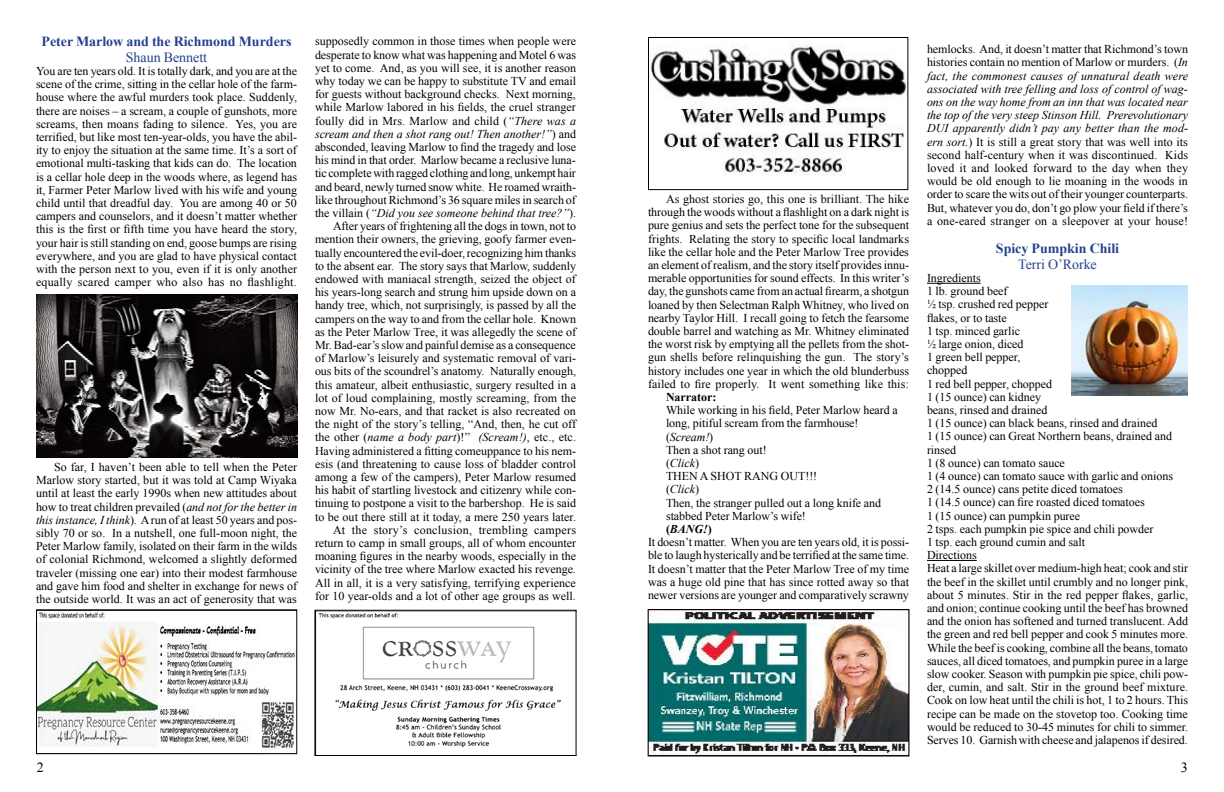
<style>
.page{position:relative;width:1224px;height:792px;background:#fff}
.page>*{position:absolute;margin:0;border:0;box-sizing:border-box;transform-origin:0 0}
.t1{font:700 14px "Times New Roman";letter-spacing:-.005em;color:#25408f}
.t2{font:14px "Times New Roman";letter-spacing:-.005em;color:#25408f}
.t3{font:14px "Times New Roman";color:#000}
.t4{font:12px/13.2px "Times New Roman";color:#000;text-align:justify}
.t5{font:italic 12px "Times New Roman";letter-spacing:-.005em;color:#000}
.t6{font:700 12px "Times New Roman";letter-spacing:-.005em;color:#000}
.t7{font:italic 700 12px "Times New Roman";color:#000}
.s1{font-style:italic}
.s2{font-style:normal}
</style>
<div class="page">
<img style="left:650px;top:44px;width:256px;height:132px">
<div style="left:648px;top:37px;width:260px;height:153px;border:1px solid #000"></div>
<img style="left:38px;top:612px;width:257px;height:140px">
<div style="left:36px;top:610px;width:261px;height:144px;border:1px solid #000"></div>
<img style="left:650px;top:611px;width:258px;height:143px">
<div style="left:648px;top:609px;width:262px;height:147px;border:1px solid #000"></div>
<hr style="left:927px;top:283px;width:54px;height:1px;background:#000">
<hr style="left:927px;top:560px;width:50px;height:1px;background:#000">
<img style="left:316px;top:613px;width:245px;height:141px">
<div style="left:314px;top:610px;width:263px;height:146px;border:1px solid #000"></div>
<img style="left:37px;top:294px;width:260px;height:164px">
<img style="left:1071px;top:285px;width:117px;height:111px">
<p class="t1" style="left:42px;top:32px;width:251px">Peter Marlow and the Richmond Murders</p>
<p class="t2" style="left:126px;top:48px;width:83px">Shaun Bennett</p>
<p class="t4" style="left:36px;top:64px;width:263px">You are ten years old. It is totally dark, and you are at the scene of the crime, sitting in the cellar hole of the farm&shy;house where the awful murders took place. Suddenly, there are noises – a scream, a couple of gunshots, more screams, then moans fading to silence. Yes, you are terrified, but like most ten-year-olds, you have the abil&shy;ity to enjoy the situation at the same time. It’s a sort of emotional multi-tasking that kids can do. The location is a cellar hole deep in the woods where, as legend has it, Farmer Peter Marlow lived with his wife and young child until that dreadful day. You are among 40 or 50 campers and counselors, and it doesn’t matter whether this is the first or fifth time you have heard the story, your hair is still standing on end, goose bumps are rising everywhere, and you are glad to have physical contact with the person next to you, even if it is only another equally scared camper who also has no flashlight.</p>
<p class="t4" style="left:36px;top:460px;width:263px;text-indent:18px">So far, I haven’t been able to tell when the Peter Marlow story started, but it was told at Camp Wiyaka until at least the early 1990s when new attitudes about how to treat children prevailed (<span class="s1">and not for the better in this instance, I think</span>). A run of at least 50 years and pos&shy;sibly 70 or so. In a nutshell, one full-moon night, the Peter Marlow family, isolated on their farm in the wilds of colonial Richmond, welcomed a slightly deformed traveler (missing one ear) into their modest farmhouse and gave him food and shelter in exchange for news of the outside world. It was an act of generosity that was</p>
<p class="t4" style="left:315px;top:35px;width:263px;text-align:right">supposedly common in those times when people were desperate to know what was happening and Motel 6 was yet to come. And, as you will see, it is another reason why today we can be happy to substitute TV and email for guests without background checks. Next morning, while Marlow labored in his fields, the cruel stranger foully did in Mrs. Marlow and child (<span class="s1">“There was a scream and then a shot rang out! Then another!”</span>) and absconded, leaving Marlow to find the tragedy and lose his mind in that order. Marlow became a reclusive luna&shy;tic complete with ragged clothing and long, unkempt hair and beard, newly turned snow white. He roamed wraith&shy;like throughout Richmond’s 36 square miles in search of the villain (<span class="s1">“Did you see someone behind that tree?”</span>).<br>After years of frightening all the dogs in town, not to mention their owners, the grieving, goofy farmer even&shy;tually encountered the evil-doer, recognizing him thanks to the absent ear. The story says that Marlow, suddenly endowed with maniacal strength, seized the object of his years-long search and strung him upside down on a handy tree, which, not surprisingly, is passed by all the campers on the way to and from the cellar hole. Known as the Peter Marlow Tree, it was allegedly the scene of Mr. Bad-ear’s slow and painful demise as a consequence of Marlow’s leisurely and systematic removal of vari&shy;ous bits of the scoundrel’s anatomy. Naturally enough, this amateur, albeit enthusiastic, surgery resulted in a lot of loud complaining, mostly screaming, from the now Mr. No-ears, and that racket is also recreated on the night of the story’s telling, “And, then, he cut off the other (<span class="s1">name a body part</span>)!” <span class="s1">(Scream!)</span>, etc., etc.<br>Having administered a fitting comeuppance to his nem&shy;esis (and threatening to cause loss of bladder control among a few of the campers), Peter Marlow resumed his habit of startling livestock and citizenry while con&shy;tinuing to postpone a visit to the barbershop. He is said to be out there still at it today, a mere 250 years later.<br>At the story’s conclusion, trembling campers return to camp in small groups, all of whom encounter moaning figures in the nearby woods, especially in the vicinity of the tree where Marlow exacted his revenge.<br>All in all, it is a very satisfying, terrifying experience for 10 year-olds and a lot of other age groups as well.</p>
<p class="t4" style="left:648px;top:192px;width:263px;text-indent:18px">As ghost stories go, this one is brilliant. The hike through the woods without a flashlight on a dark night is pure genius and sets the perfect tone for the subsequent frights. Relating the story to specific local landmarks like the cellar hole and the Peter Marlow Tree provides an element of realism, and the story itself provides innu&shy;merable opportunities for sound effects. In this writer’s day, the gunshots came from an actual firearm, a shotgun loaned by then Selectman Ralph Whitney, who lived on nearby Taylor Hill. I recall going to fetch the fearsome double barrel and watching as Mr. Whitney eliminated the worst risk by emptying all the pellets from the shot&shy;gun shells before relinquishing the gun. The story’s history includes one year in which the old blunderbuss failed to fire properly. It went something like this:</p>
<p class="t6" style="left:666px;top:389px;width:52px">Narrator:</p>
<p class="t4" style="left:666px;top:403px;width:233px">While working in his field, Peter Marlow heard a</p>
<p class="t4" style="left:666px;top:417px;width:194px">long, pitiful scream from the farmhouse!</p>
<p class="t5" style="left:666px;top:428px;width:49px"><span class="s2">(</span>Scream!<span class="s2">)</span></p>
<p class="t4" style="left:666px;top:443px;width:102px">Then a shot rang out!</p>
<p class="t5" style="left:666px;top:455px;width:35px"><span class="s2">(</span>Click<span class="s2">)</span></p>
<p class="t4" style="left:666px;top:469px;width:153px">THEN A SHOT RANG OUT!!!</p>
<p class="t5" style="left:666px;top:481px;width:35px"><span class="s2">(</span>Click<span class="s2">)</span></p>
<p class="t4" style="left:666px;top:496px;width:217px">Then, the stranger pulled out a long knife and</p>
<p class="t4" style="left:666px;top:509px;width:141px">stabbed Peter Marlow’s wife!</p>
<p class="t7" style="left:666px;top:521px;width:47px"><span class="s2">(</span>BANG!<span class="s2">)</span></p>
<p class="t4" style="left:648px;top:535px;width:263px">It doesn’t matter. When you are ten years old, it is possi-</p>
<p class="t4" style="left:648px;top:549px;width:263px">ble to laugh hysterically and be terrified at the same time.</p>
<p class="t4" style="left:648px;top:562px;width:263px">It doesn’t matter that the Peter Marlow Tree of my time</p>
<p class="t4" style="left:648px;top:575px;width:263px">was a huge old pine that has since rotted away so that</p>
<p class="t4" style="left:648px;top:588px;width:262px">newer versions are younger and comparatively scrawny</p>
<p class="t4" style="left:927px;top:42px;width:263px">hemlocks. And, it doesn’t matter that Richmond’s town histories contain no mention of Marlow or murders. (<span class="s1">In fact, the commonest causes of unnatural death were associated with tree felling and loss of control of wag&shy;ons on the way home from an inn that was located near the top of the very steep Stinson Hill. Prerevolutionary DUI apparently didn’t pay any better than the mod&shy;ern sort.</span>) It is still a great story that was well into its second half-century when it was discontinued. Kids loved it and looked forward to the day when they would be old enough to lie moaning in the woods in order to scare the wits out of their younger counterparts.<br>But, whatever you do, don’t go plow your field if there’s a one-eared stranger on a sleepover at your house!</p>
<p class="t1" style="left:996px;top:239px;width:125px">Spicy Pumpkin Chili</p>
<p class="t2" style="left:1018px;top:255px;width:80px">Terri O’Rorke</p>
<p class="t4" style="left:927px;top:271px;width:263px;text-align:left">Ingredients<br>1 lb. ground beef<br>½ tsp. crushed red pepper<br>flakes, or to taste<br>1 tsp. minced garlic<br>½ large onion, diced<br>1 green bell pepper,<br>chopped<br>1 red bell pepper, chopped<br>1 (15 ounce) can kidney<br>beans, rinsed and drained<br>1 (15 ounce) can black beans, rinsed and drained<br>1 (15 ounce) can Great Northern beans, drained and rinsed<br>1 (8 ounce) can tomato sauce<br>1 (4 ounce) can tomato sauce with garlic and onions<br>2 (14.5 ounce) cans petite diced tomatoes<br>1 (14.5 ounce) can fire roasted diced tomatoes<br>1 (15 ounce) can pumpkin puree<br>2 tsps. each pumpkin pie spice and chili powder<br>1 tsp. each ground cumin and salt<br>Directions<br>Heat a large skillet over medium-high heat; cook and stir the beef in the skillet until crumbly and no longer pink, about 5 minutes. Stir in the red pepper flakes, garlic, and onion; continue cooking until the beef has browned and the onion has softened and turned translucent. Add the green and red bell pepper and cook 5 minutes more.<br>While the beef is cooking, combine all the beans, tomato sauces, all diced tomatoes, and pumpkin puree in a large slow cooker. Season with pumpkin pie spice, chili pow&shy;der, cumin, and salt. Stir in the ground beef mixture.<br>Cook on low heat until the chili is hot, 1 to 2 hours. This recipe can be made on the stovetop too. Cooking time would be reduced to 30-45 minutes for chili to simmer.<br>Serves 10. Garnish with cheese and jalapenos if desired.</p>
<p class="t3" style="left:37px;top:758px;width:8px">2</p>
<p class="t3" style="left:1181px;top:758px;width:8px">3</p>
</div>
